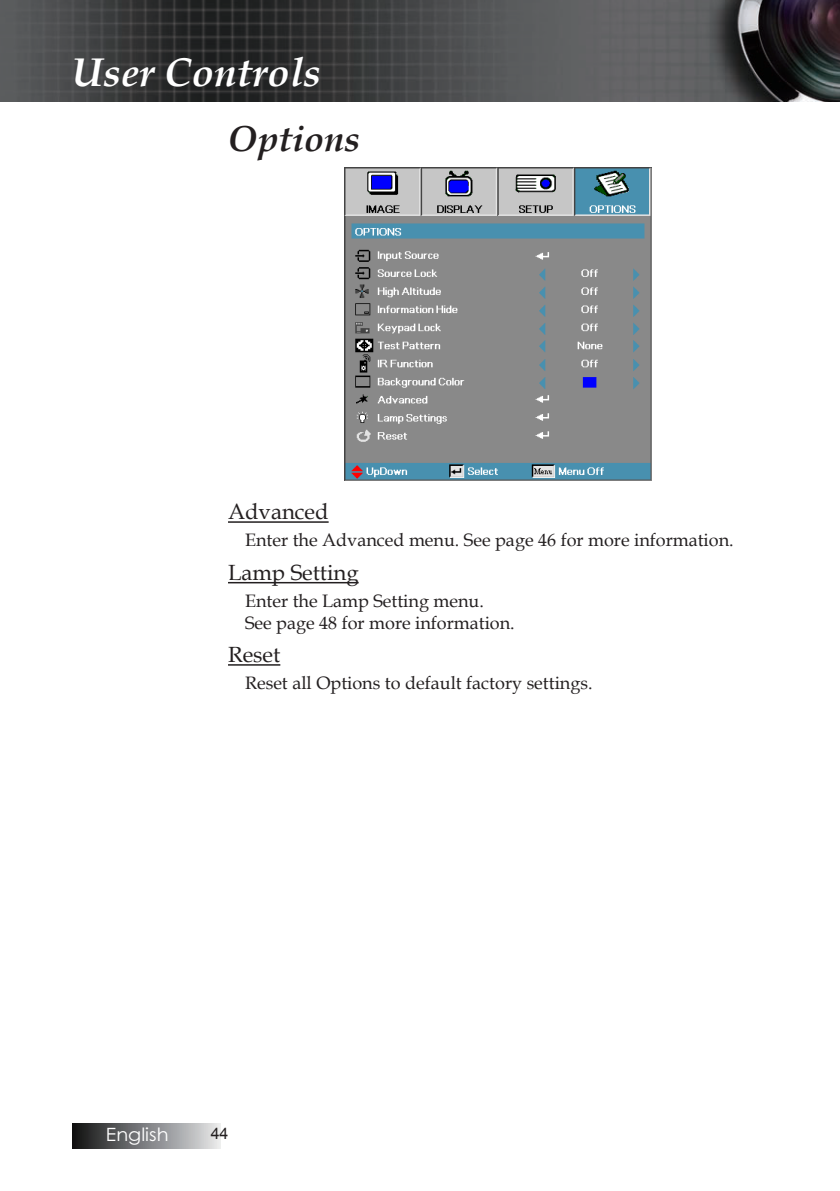
<style>
.page{position:relative;width:840px;height:1191px;background:#fff}
.page>*{position:absolute;margin:0;border:0;box-sizing:border-box;transform-origin:0 0}
.t1{font:italic 700 40px "Book Antiqua";color:#fff}
.t2{font:italic 700 36px "Book Antiqua";color:#231f20}
.t3{font:22px "Book Antiqua";color:#231f20}
.t4{font:18.2px "Century Gothic";color:#fff;scale:1.06 1}
.t5{font:18px/21.6px "Book Antiqua";color:#231f20}
.t6{font:16px "Arial";color:#231f20}
</style>
<div class="page">
<img style="left:0;top:0;width:839px;height:101px">
<svg style="left:73px;top:1147px;width:147px;height:1px"></svg>
<svg style="left:72px;top:1124px;width:148px;height:23px;background:#7c7e7f"></svg>
<hr style="left:228px;top:521px;width:100px;height:2px;background:#231f20">
<hr style="left:228px;top:582px;width:130px;height:1px;background:#231f20">
<hr style="left:228px;top:664px;width:52px;height:1px;background:#231f20">
<img style="left:344px;top:167px;width:307px;height:313px">
<h1 class="t1" style="left:72px;top:44px;width:250px">User Controls</h1>
<h2 class="t2" style="left:228px;top:114px;width:134px">Options</h2>
<p class="t3" style="left:228px;top:496px;width:102px">Advanced</p>
<p class="t5" style="left:245px;top:529px;width:490px">Enter the Advanced menu. See page 46 for more information.</p>
<p class="t3" style="left:228px;top:557px;width:132px">Lamp Setting</p>
<p class="t5" style="left:245px;top:589px;width:271px">Enter the Lamp Setting menu.<br>See page 48 for more information.</p>
<p class="t3" style="left:228px;top:639px;width:54px">Reset</p>
<p class="t5" style="left:245px;top:672px;width:349px">Reset all Options to default factory settings.</p>
<p class="t4" style="left:106px;top:1122px;width:61px">English</p>
<p class="t6" style="left:210px;top:1122px;width:19px">44</p>
</div>
